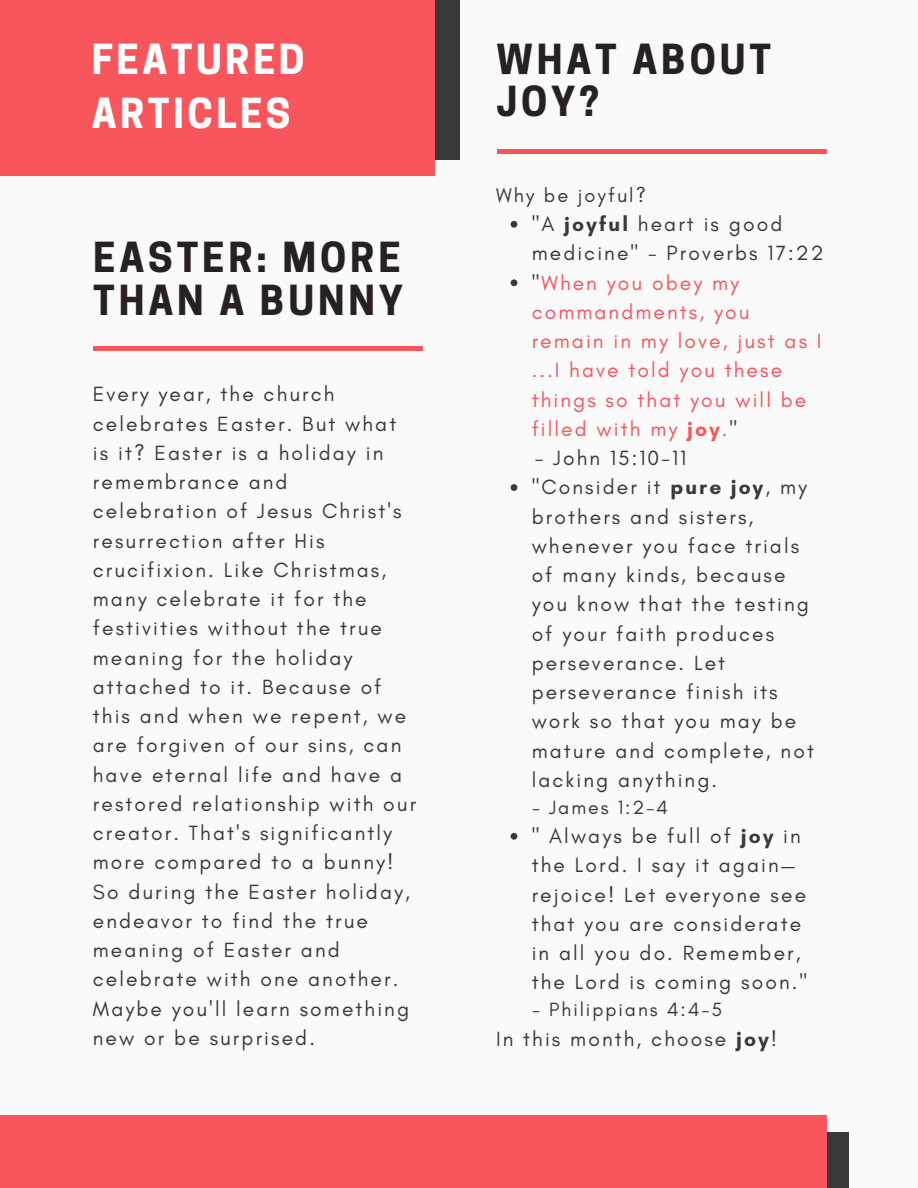
<style>
.page{position:relative;width:918px;height:1188px;background:#fafafa}
.page>*{position:absolute;margin:0;border:0;box-sizing:border-box;transform-origin:0 0}
.t1{font:700 38.85px/42.8px "Cooper Hewitt";letter-spacing:.1em;color:#272122}
.t2{font:700 38.85px/54px "Cooper Hewitt";letter-spacing:.09em;color:#fff}
.t3{font:21px/29.2px "Glacial Indifference";letter-spacing:.1em;color:#393939}
.t4{font:21px/29.2px "Glacial Indifference";letter-spacing:.1em;color:#f8555d}
.t5{font:20.1px "Glacial Indifference";letter-spacing:.1em;color:#393939}
.t6{font:19.5px "Glacial Indifference";letter-spacing:.1em;color:#393939}
.s1{color:#393939}
.s2{font-weight:700;color:#393939}
.s3{font-weight:700}
</style>
<div class="page">
<div style="left:25px;top:0;width:434px;height:160px;background:#393939"></div>
<div style="left:0;top:0;width:435px;height:175px;background:#f8555d"></div>
<svg style="left:511px;top:221px;width:6px;height:7px"></svg>
<svg style="left:511px;top:279px;width:6px;height:7px"></svg>
<svg style="left:511px;top:484px;width:6px;height:7px"></svg>
<svg style="left:511px;top:833px;width:6px;height:7px"></svg>
<div style="left:497px;top:149px;width:330px;height:5px;background:#f8555d"></div>
<div style="left:0;top:1132px;width:848px;height:56px;background:#393939"></div>
<div style="left:0;top:1115px;width:826px;height:73px;background:#f8555d"></div>
<div style="left:93px;top:346px;width:330px;height:5px;background:#f8555d"></div>
<h1 class="t2" style="left:92px;top:37px;width:214px">FEATURED<br>ARTICLES</h1>
<h1 class="t1" style="left:496px;top:43px;width:276px">WHAT ABOUT<br>JOY?</h1>
<h1 class="t1" style="left:93px;top:241px;width:312px">EASTER: MORE<br>THAN A BUNNY</h1>
<p class="t3" style="left:93px;top:379px;width:325px">Every year, the church celebrates Easter. But what is it? Easter is a holiday in remembrance and celebration of Jesus Christ's resurrection after His crucifixion. Like Christmas, many celebrate it for the festivities without the true meaning for the holiday attached to it. Because of this and when we repent, we are forgiven of our sins, can have eternal life and have a restored relationship with our creator. That's significantly more compared to a bunny!<br>So during the Easter holiday, endeavor to find the true meaning of Easter and celebrate with one another.<br>Maybe you'll learn something new or be surprised.</p>
<p class="t5" style="left:496px;top:183px;width:151px">Why be joyful?</p>
<p class="t4" style="left:532px;top:209px;width:294px"><span class="s1">"A</span> <span class="s2">joyful</span> <span class="s1">heart is good medicine" - Proverbs 17:22 "</span>When you obey my commandments, you remain in my love, just as I ...I have told you these things so that you will be filled with my <span class="s3">joy</span>.<span class="s1">"</span></p>
<p class="t3" style="left:532px;top:472px;width:284px">"Consider it <span class="s3">pure joy</span>, my brothers and sisters, whenever you face trials of many kinds, because you know that the testing of your faith produces perseverance. Let perseverance finish its work so that you may be mature and complete, not lacking anything.</p>
<p class="t3" style="left:532px;top:821px;width:277px">" Always be full of <span class="s3">joy</span> in the Lord. I say it again— rejoice! Let everyone see that you are considerate in all you do. Remember, the Lord is coming soon."</p>
<p class="t3" style="left:535px;top:443px;width:153px">- John 15:10-11</p>
<p class="t6" style="left:532px;top:795px;width:138px">- James 1:2-4</p>
<p class="t6" style="left:532px;top:998px;width:192px">- Philippians 4:4-5</p>
<p class="t3" style="left:496px;top:1024px;width:283px">In this month, choose <span class="s3">joy</span>!</p>
</div>
